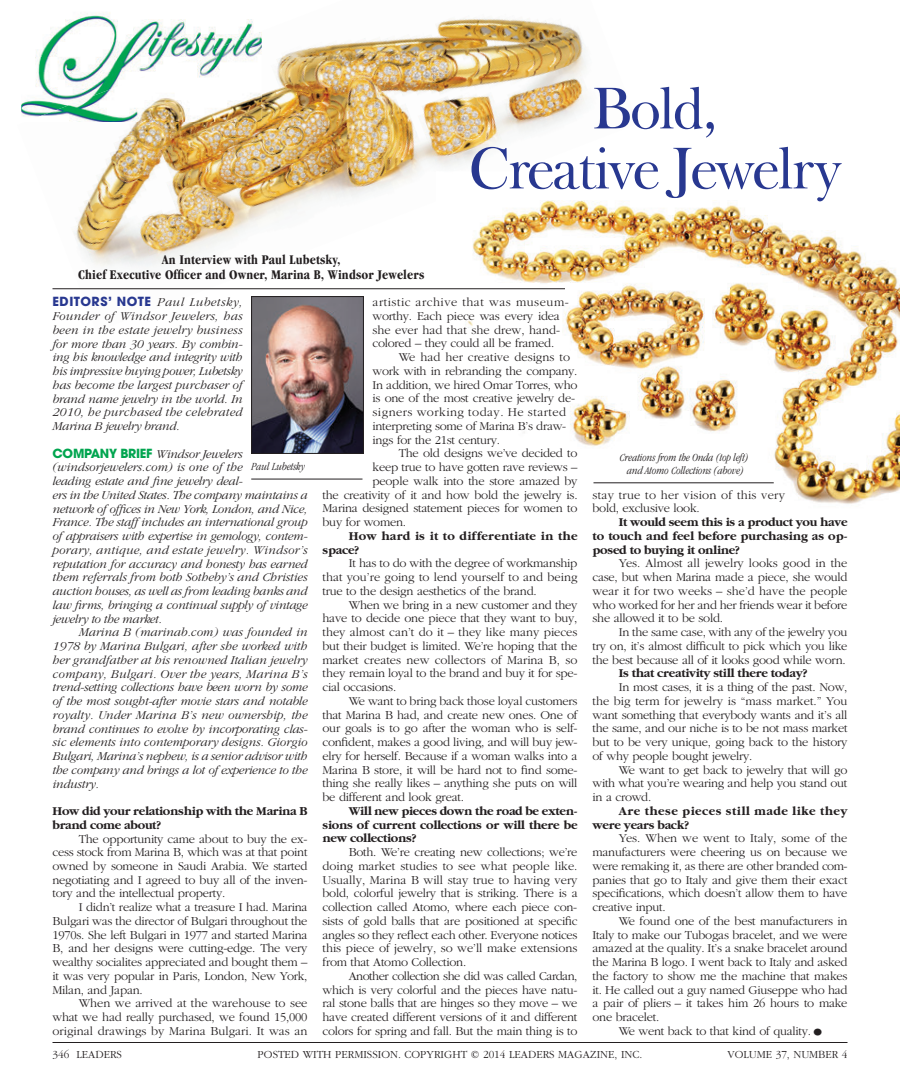
<style>
.page{position:relative;width:900px;height:1080px;background:#fff}
.page>*{position:absolute;margin:0;border:0;box-sizing:border-box;transform-origin:0 0}
.t1{font:60px/60px "Frys Baskerville BT";letter-spacing:-.04em;color:#283890;text-align:center}
.t2{font:700 condensed 13.75px/15px "Garamond";letter-spacing:.01em;color:#231f20;text-align:center}
.t3{font:300 12.5px/13.8px "Garamond";letter-spacing:-.02em;color:#231f20;text-align:justify}
.t4{font:italic 300 12.5px/13.8px "Garamond";letter-spacing:-.02em;color:#231f20;text-align:justify}
.t5{font:700 12.5px/13.8px "Garamond";letter-spacing:-.02em;color:#231f20;text-align:justify}
.t6{font:300 12.5px/13.8px "Garamond";color:#231f20}
.t7{font:300 12.5px/13.8px "Garamond";letter-spacing:.02em;color:#231f20}
.t8{font:700 12.5px/13.8px "Garamond";letter-spacing:.04em;color:#231f20}
.t9{font:700 12.5px/13.8px "Garamond";letter-spacing:.02em;color:#231f20}
.t10{font:300 11.25px "Garamond";color:#231f20}
.t11{font:italic 300 condensed 11.25px/12.5px "Garamond";color:#231f20;text-align:center}
.s1{font-family:"Avant Garde";font-weight:700;font-style:normal;color:#283890}
.s2{font-family:"Avant Garde";font-weight:700;font-style:normal;color:#00a54f}
.s3{font-size:22.5px}
</style>
<div class="page">
<img style="left:52px;top:18px;width:535px;height:272px">
<img style="left:436px;top:171px;width:464px;height:333px">
<img style="left:436px;top:171px;width:78px;height:30px">
<img style="left:21px;top:12px;width:241px;height:105px">
<img style="left:25px;top:31px;width:237px;height:91px">
<img style="left:253px;top:298px;width:109px;height:154px">
<div style="left:251px;top:296px;width:113px;height:158px;border:1px solid #231f20"></div>
<hr style="left:251px;top:479px;width:111px;height:1px;background:#231f20">
<hr style="left:52px;top:288px;width:513px;height:1px;background:#231f20">
<hr style="left:594px;top:483px;width:180px;height:1px;background:#231f20">
<hr style="left:52px;top:1042px;width:796px;height:1px;background:#231f20">
<p class="t2" style="left:78px;top:252px;width:348px">An Interview with Paul Lubetsky,<br>Chief Executive Officer and Owner, Marina B, Windsor Jewelers</p>
<h1 class="t1" style="left:469px;top:77px;width:374px">Bold,<br>Creative Jewelry</h1>
<p class="t4" style="left:52px;top:296px;width:192px"><span class="s1">EDITORS’ NOTE</span> Paul Lubetsky, Founder of Windsor Jewelers, has been in the estate jewelry business for more than 30 years. By combin&shy;ing his knowledge and integrity with his impressive buying power, Lubetsky has become the largest purchaser of brand name jewelry in the world. In 2010, he purchased the celebrated Marina B jewelry brand.</p>
<p class="t4" style="left:52px;top:447px;width:258px;text-align:left"><span class="s2">COMPANY BRIEF</span> Windsor Jewelers (windsorjewelers.com) is one of the<br>leading estate and fine jewelry deal-<br>ers in the United States. The company maintains a network of offices in New York, London, and Nice, France. The staff includes an international group of appraisers with expertise in gemology, contem&shy;porary, antique, and estate jewelry. Windsor’s reputation for accuracy and honesty has earned them referrals from both Sotheby’s and Christies auction houses, as well as from leading banks and law firms, bringing a continual supply of vintage jewelry to the market.</p>
<p class="t4" style="left:52px;top:626px;width:257px;text-indent:26px">Marina B (marinab.com) was founded in 1978 by Marina Bulgari, after she worked with her grandfather at his renowned Italian jewelry company, Bulgari. Over the years, Marina B’s trend-setting collections have been worn by some of the most sought-after movie stars and notable royalty. Under Marina B’s new ownership, the brand continues to evolve by incorporating clas&shy;sic elements into contemporary designs. Giorgio Bulgari, Marina’s nephew, is a senior advisor with the company and brings a lot of experience to the industry.</p>
<p class="t5" style="left:52px;top:804px;width:257px">How did your relationship with the Marina B brand come about?</p>
<p class="t3" style="left:52px;top:832px;width:257px;text-indent:26px">The opportunity came about to buy the ex&shy;cess stock from Marina B, which was at that point owned by someone in Saudi Arabia. We started negotiating and I agreed to buy all of the inven&shy;tory and the intellectual property.</p>
<p class="t3" style="left:52px;top:901px;width:257px;text-indent:26px">I didn’t realize what a treasure I had. Marina Bulgari was the director of Bulgari throughout the 1970s. She left Bulgari in 1977 and started Marina B, and her designs were cutting-edge. The very wealthy socialites appreciated and bought them – it was very popular in Paris, London, New York, Milan, and Japan.</p>
<p class="t3" style="left:52px;top:997px;width:257px;text-indent:26px">When we arrived at the warehouse to see what we had really purchased, we found 15,000 original drawings by Marina Bulgari. It was an</p>
<p class="t11" style="left:252px;top:460px;width:55px">Paul Lubetsky</p>
<p class="t6" style="left:372px;top:296px;width:198px">artistic archive that was museum&shy;worthy. Each piece was every idea she ever had that she drew, hand&shy;colored – they could all be framed.</p>
<p class="t3" style="left:372px;top:351px;width:207px;text-align:left;text-indent:26px">We had her creative designs to work with in rebranding the company.<br>In addition, we hired Omar Torres, who is one of the most creative jewelry de&shy;signers working today. He started interpreting some of Marina B’s draw&shy;ings for the 21st century.</p>
<p class="t3" style="left:399px;top:447px;width:180px">The old designs we’ve decided to</p>
<p class="t3" style="left:372px;top:461px;width:207px">keep true to have gotten rave reviews –</p>
<p class="t3" style="left:372px;top:474px;width:207px">people walk into the store amazed by</p>
<p class="t3" style="left:322px;top:488px;width:257px">the creativity of it and how bold the jewelry is.</p>
<p class="t3" style="left:322px;top:502px;width:257px">Marina designed statement pieces for women to</p>
<p class="t3" style="left:322px;top:516px;width:85px">buy for women.</p>
<p class="t9" style="left:322px;top:529px;width:257px;text-indent:26px">How hard is it to differentiate in the space?</p>
<p class="t3" style="left:322px;top:557px;width:257px;text-indent:26px">It has to do with the degree of workmanship that you’re going to lend yourself to and being true to the design aesthetics of the brand.</p>
<p class="t3" style="left:322px;top:598px;width:257px;text-indent:26px">When we bring in a new customer and they have to decide one piece that they want to buy, they almost can’t do it – they like many pieces but their budget is limited. We’re hoping that the market creates new collectors of Marina B, so they remain loyal to the brand and buy it for spe&shy;cial occasions.</p>
<p class="t3" style="left:322px;top:694px;width:257px;text-indent:26px">We want to bring back those loyal customers that Marina B had, and create new ones. One of our goals is to go after the woman who is self&shy;confident, makes a good living, and will buy jew&shy;elry for herself. Because if a woman walks into a Marina B store, it will be hard not to find some&shy;thing she really likes – anything she puts on will be different and look great.</p>
<p class="t5" style="left:322px;top:804px;width:257px;text-indent:26px">Will new pieces down the road be exten&shy;sions of current collections or will there be new collections?</p>
<p class="t3" style="left:322px;top:846px;width:257px;text-indent:26px">Both. We’re creating new collections; we’re doing market studies to see what people like.<br>Usually, Marina B will stay true to having very bold, colorful jewelry that is striking. There is a collection called Atomo, where each piece con&shy;sists of gold balls that are positioned at specific angles so they reflect each other. Everyone notices this piece of jewelry, so we’ll make extensions from that Atomo Collection.</p>
<p class="t3" style="left:322px;top:969px;width:257px;text-indent:26px">Another collection she did was called Cardan, which is very colorful and the pieces have natu&shy;ral stone balls that are hinges so they move – we have created different versions of it and different colors for spring and fall. But the main thing is to</p>
<p class="t11" style="left:620px;top:451px;width:130px">Creations from the Onda (top left) and Atomo Collections (above)</p>
<p class="t7" style="left:592px;top:488px;width:194px">stay true to her vision of this very bold, exclusive look.</p>
<p class="t5" style="left:592px;top:516px;width:257px;text-indent:26px">It would seem this is a product you have to touch and feel before purchasing as op&shy;posed to buying it online?</p>
<p class="t3" style="left:592px;top:557px;width:257px;text-indent:26px">Yes. Almost all jewelry looks good in the case, but when Marina made a piece, she would wear it for two weeks – she’d have the people who worked for her and her friends wear it before she allowed it to be sold.</p>
<p class="t3" style="left:592px;top:626px;width:257px;text-indent:26px">In the same case, with any of the jewelry you try on, it’s almost difficult to pick which you like the best because all of it looks good while worn.</p>
<p class="t5" style="left:619px;top:667px;width:190px">Is that creativity still there today?</p>
<p class="t3" style="left:592px;top:681px;width:257px;text-indent:26px">In most cases, it is a thing of the past. Now, the big term for jewelry is “mass market.” You want something that everybody wants and it’s all the same, and our niche is to be not mass market but to be very unique, going back to the history of why people bought jewelry.</p>
<p class="t3" style="left:592px;top:763px;width:257px;text-indent:26px">We want to get back to jewelry that will go with what you’re wearing and help you stand out in a crowd.</p>
<p class="t8" style="left:592px;top:804px;width:257px;text-indent:26px">Are these pieces still made like they were years back?</p>
<p class="t3" style="left:592px;top:832px;width:257px;text-indent:26px">Yes. When we went to Italy, some of the manufacturers were cheering us on because we were remaking it, as there are other branded com&shy;panies that go to Italy and give them their exact specifications, which doesn’t allow them to have creative input.</p>
<p class="t3" style="left:619px;top:914px;width:230px">We found one of the best manufacturers in</p>
<p class="t3" style="left:592px;top:928px;width:257px">Italy to make our Tubogas bracelet, and we were</p>
<p class="t3" style="left:592px;top:942px;width:257px">amazed at the quality. It’s a snake bracelet around</p>
<p class="t3" style="left:592px;top:956px;width:257px">the Marina B logo. I went back to Italy and asked</p>
<p class="t3" style="left:592px;top:969px;width:257px">the factory to show me the machine that makes</p>
<p class="t3" style="left:592px;top:983px;width:257px">it. He called out a guy named Giuseppe who had</p>
<p class="t3" style="left:592px;top:997px;width:257px">a pair of pliers – it takes him 26 hours to make</p>
<p class="t3" style="left:592px;top:1011px;width:68px">one bracelet.</p>
<p class="t3" style="left:619px;top:1024px;width:208px">We went back to that kind of quality.<span class="s3">•</span></p>
<p class="t10" style="left:52px;top:1048px;width:71px">346 LEADERS</p>
<p class="t10" style="left:258px;top:1048px;width:386px">POSTED WITH PERMISSION. COPYRIGHT © 2014 LEADERS MAGAZINE, INC.</p>
<p class="t10" style="left:728px;top:1048px;width:121px">VOLUME 37, NUMBER 4</p>
</div>
